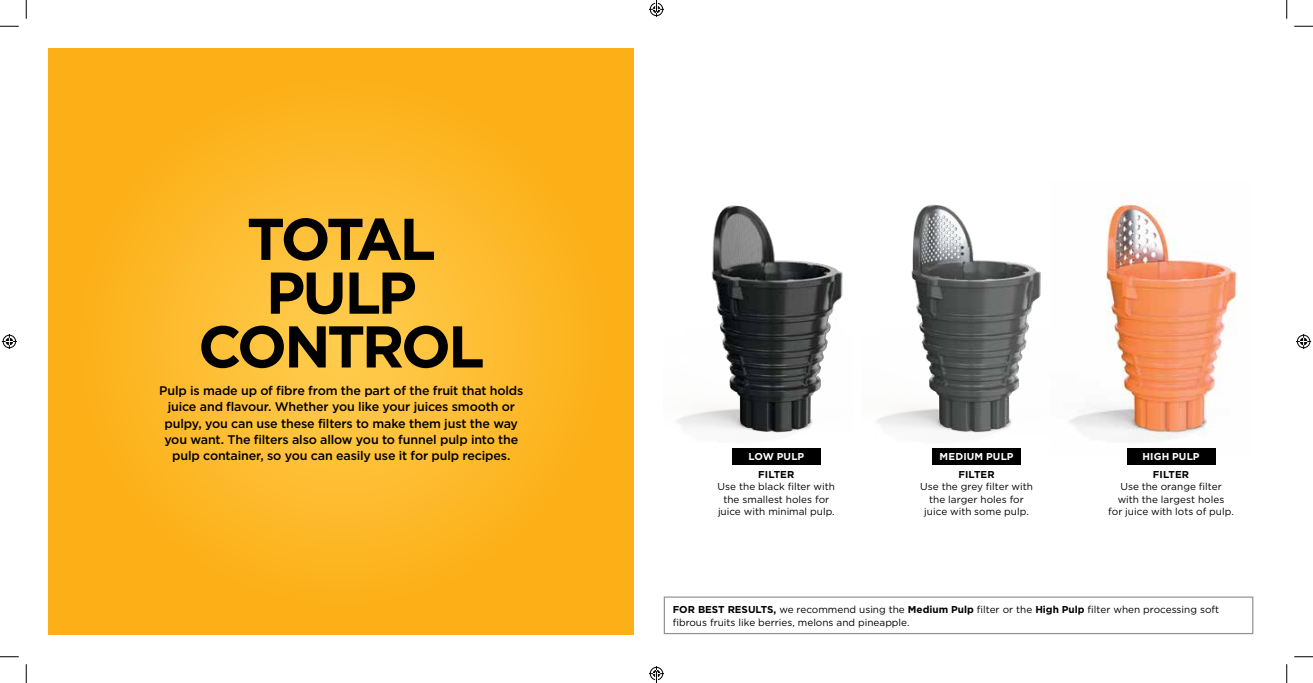
<style>
.page{position:relative;width:1313px;height:683px;background:#fff}
.page>*{position:absolute;margin:0;border:0;box-sizing:border-box;transform-origin:0 0}
.t1{font:700 58.75px/53.8px "Gotham";letter-spacing:-.06em;color:#000;text-align:center}
.t2{font:500 12.5px/16.2px "Gotham";letter-spacing:-.01em;color:#000;text-align:center}
.t3{font:10px/12.5px "Gotham";color:#000;text-align:center}
.t4{font:700 10px "Gotham";letter-spacing:.01em;color:#fff}
.t5{font:700 10px "Gotham";letter-spacing:.01em;color:#000}
.s1{font-weight:700}
</style>
<div class="page">
<img style="left:676px;top:205px;width:167px;height:250px">
<img style="left:877px;top:204px;width:164px;height:229px">
<img style="left:1070px;top:194px;width:167px;height:260px">
<svg style="left:49px;top:49px;width:585px;height:585px;background:#fcb624"></svg>
<div style="left:732px;top:448px;width:88px;height:16px;background:#000"></div>
<div style="left:932px;top:448px;width:89px;height:16px;background:#000"></div>
<div style="left:1126px;top:448px;width:89px;height:16px;background:#000"></div>
<div style="left:663px;top:596px;width:590px;height:38px;border:1px solid #939598"></div>
<svg style="left:0;top:25px;width:19px;height:2px"></svg>
<svg style="left:1294px;top:25px;width:18px;height:2px"></svg>
<svg style="left:0;top:656px;width:19px;height:1px"></svg>
<svg style="left:1294px;top:656px;width:18px;height:1px"></svg>
<svg style="left:25px;top:0;width:2px;height:19px"></svg>
<svg style="left:25px;top:664px;width:2px;height:18px"></svg>
<svg style="left:1286px;top:0;width:1px;height:19px"></svg>
<svg style="left:1286px;top:664px;width:1px;height:18px"></svg>
<svg style="left:2px;top:334px;width:15px;height:15px"></svg>
<svg style="left:1296px;top:334px;width:15px;height:15px"></svg>
<svg style="left:649px;top:0;width:15px;height:17px"></svg>
<svg style="left:649px;top:666px;width:15px;height:16px"></svg>
<h1 class="t1" style="left:198px;top:212px;width:288px">TOTAL<br>PULP<br>CONTROL</h1>
<p class="t2" style="left:159px;top:382px;width:366px">Pulp is made up of fibre from the part of the fruit that holds juice and flavour. Whether you like your juices smooth or pulpy, you can use these filters to make them just the way you want. The filters also allow you to funnel pulp into the pulp container, so you can easily use it for pulp recipes.</p>
<p class="t4" style="left:748px;top:450px;width:57px">LOW PULP</p>
<p class="t5" style="left:758px;top:467px;width:38px">FILTER</p>
<p class="t3" style="left:717px;top:480px;width:119px">Use the black filter with the smallest holes for juice with minimal pulp.</p>
<p class="t4" style="left:939px;top:450px;width:75px">MEDIUM PULP</p>
<p class="t5" style="left:958px;top:467px;width:38px">FILTER</p>
<p class="t3" style="left:920px;top:480px;width:114px">Use the grey filter with the larger holes for juice with some pulp.</p>
<p class="t4" style="left:1142px;top:450px;width:59px">HIGH PULP</p>
<p class="t5" style="left:1153px;top:467px;width:38px">FILTER</p>
<p class="t3" style="left:1108px;top:480px;width:127px">Use the orange filter<br>with the largest holes<br>for juice with lots of pulp.</p>
<p class="t3" style="left:672px;top:603px;width:548px;text-align:left"><span class="s1">FOR BEST RESULTS,</span> we recommend using the <span class="s1">Medium Pulp</span> filter or the <span class="s1">High Pulp</span> filter when processing soft fibrous fruits like berries, melons and pineapple.</p>
</div>
